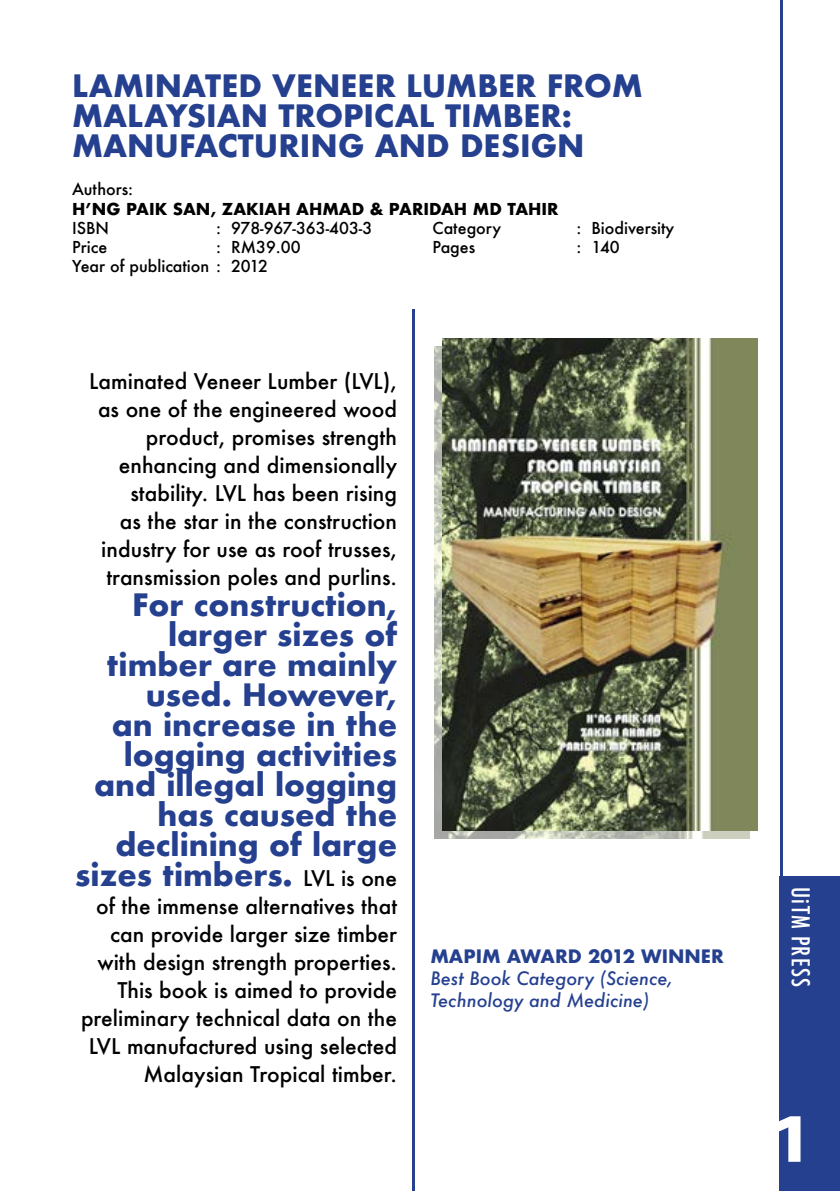
<style>
.page{position:relative;width:840px;height:1191px;background:#fff}
.page>*{position:absolute;margin:0;border:0;box-sizing:border-box;transform-origin:0 0}
.t1{font:900 70px "Myriad Pro";color:#fff}
.t2{font:700 30px/30px "Futura";color:#25408f;text-align:right}
.t3{font:500 condensed 24px "Futura";letter-spacing:.05em;color:#fff}
.t4{font:500 21px/28px "Futura";color:#000;text-align:right}
.t5{font:italic 500 18px/22px "Futura";color:#25408f}
.t6{font:700 18px "Futura";color:#25408f}
.t7{font:500 16px "Futura";color:#000}
.t8{font:700 16px "Futura";color:#000}
.s1{font-weight:500;font-size:21px;color:#000}
</style>
<div class="page">
<div style="left:779px;top:876px;width:60px;height:315px;background:#25408f"></div>
<hr style="left:779px;top:0;width:2px;height:1191px;background:#25408f">
<hr style="left:411px;top:310px;width:3px;height:881px;background:#25408f">
<img style="left:434px;top:346px;width:315px;height:492px">
<img style="left:442px;top:338px;width:315px;height:492px">
<h2 class="t2" style="left:72px;top:71px;width:572px;text-align:left">LAMINATED VENEER LUMBER FROM<br>MALAYSIAN TROPICAL TIMBER:<br>MANUFACTURING AND DESIGN</h2>
<p class="t7" style="left:72px;top:178px;width:63px">Authors:</p>
<p class="t8" style="left:72px;top:197px;width:487px">H’NG PAIK SAN, ZAKIAH AHMAD &amp; PARIDAH MD TAHIR</p>
<p class="t7" style="left:72px;top:217px;width:39px">ISBN</p>
<p class="t7" style="left:216px;top:217px;width:157px">: 978-967-363-403-3</p>
<p class="t7" style="left:432px;top:217px;width:70px">Category</p>
<p class="t7" style="left:576px;top:217px;width:99px">: Biodiversity</p>
<p class="t7" style="left:72px;top:236px;width:37px">Price</p>
<p class="t7" style="left:216px;top:236px;width:86px">: RM39.00</p>
<p class="t7" style="left:432px;top:236px;width:44px">Pages</p>
<p class="t7" style="left:576px;top:236px;width:45px">: 140</p>
<p class="t7" style="left:72px;top:255px;width:197px">Year of publication : 2012</p>
<p class="t4" style="left:89px;top:367px;width:309px">Laminated Veneer Lumber (LVL), as one of the engineered wood product, promises strength enhancing and dimensionally stability. LVL has been rising<br>as the star in the construction industry for use as roof trusses, transmission poles and purlins.</p>
<h2 class="t2" style="left:75px;top:589px;width:323px">For construction, larger sizes of timber are mainly used. However,<br>an increase in the logging activities and illegal logging has caused the declining of large sizes timbers. <span class="s1">LVL is one</span></h2>
<p class="t4" style="left:81px;top:891px;width:317px">of the immense alternatives that can provide larger size timber with design strength properties.<br>This book is aimed to provide preliminary technical data on the<br>LVL manufactured using selected<br>Malaysian Tropical timber.</p>
<p class="t6" style="left:430px;top:943px;width:295px">MAPIM AWARD 2012 WINNER</p>
<p class="t5" style="left:430px;top:967px;width:244px">Best Book Category (Science,<br>Technology and Medicine)</p>
<p class="t3" style="left:815px;top:886px;width:101px;rotate:90deg">UiTM PRESS</p>
<h1 class="t1" style="left:771px;top:1091px;width:42px">1</h1>
</div>
